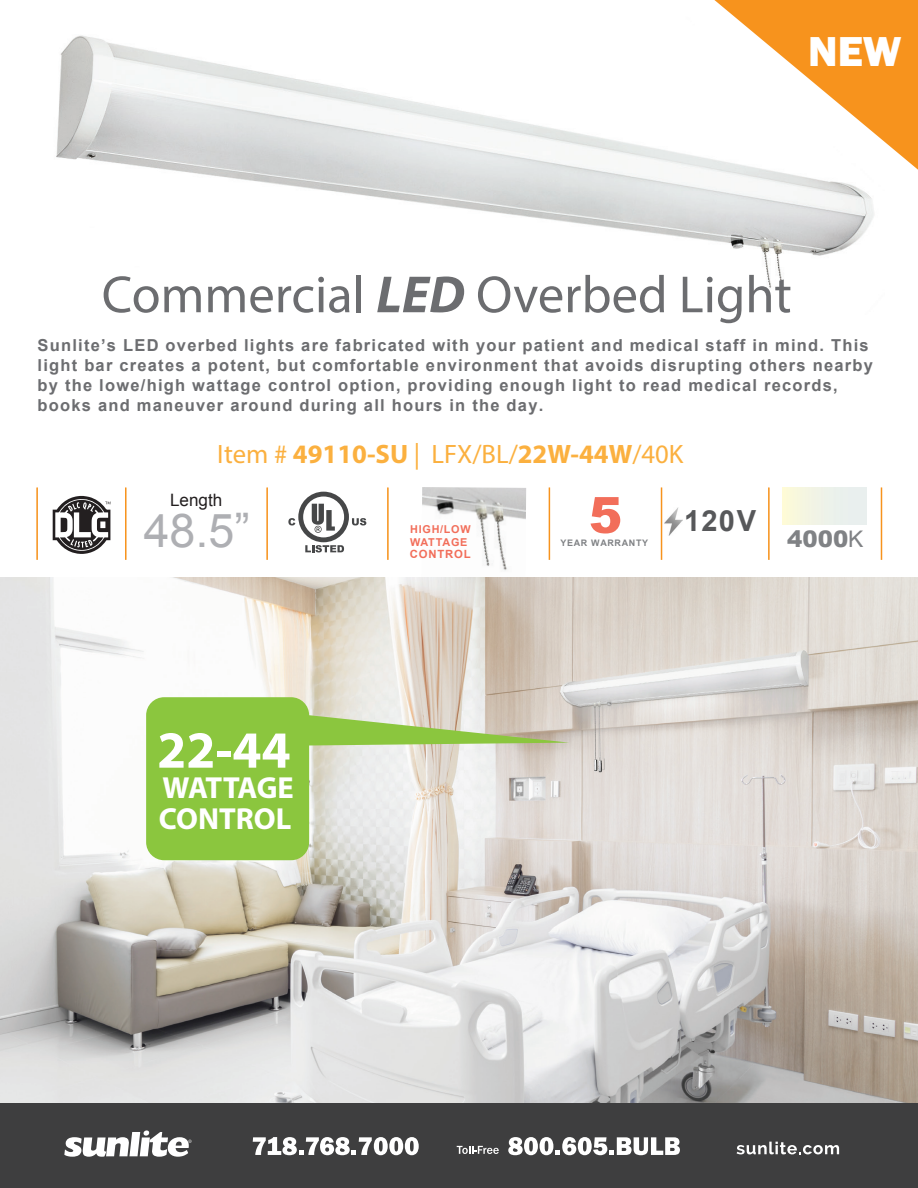
<style>
.page{position:relative;width:918px;height:1188px;background:#fff}
.page>*{position:absolute;margin:0;border:0;box-sizing:border-box;transform-origin:0 0}
.t1{font:52.65px "Myriad Pro";color:#6c6d70}
.t2{font:700 52.5px "Myriad Pro";color:#fff}
.t3{font:46.65px "Arial";color:#aeafb3}
.t4{font:800 43.05px "Franklin Gothic";color:#fff}
.t5{font:700 30.6px/30.6px "Myriad Pro";color:#fff}
.t6{font:700 29.1px "Arial";color:#57585a}
.t7{font:26.7px "Myriad Pro";color:#fbb03f}
.t8{font:900 22.8px "Arial";color:#808285}
.t9{font:17.1px "Arial";color:#231f20}
.t10{font:700 16.5px/19.8px "Arial";letter-spacing:.075em;color:#6c6d70}
.t11{font:700 11.25px "Arial";letter-spacing:.075em;color:#f26e5a}
.t12{font:700 10.8px/13px "Arial";letter-spacing:.075em;color:#f26e5a}
.t13{font:700 9px "Arial";letter-spacing:.075em;color:#808285}
.s1{font-weight:700;font-style:italic}
.s2{font-weight:700}
.s3{font-weight:900;font-size:49.95px;color:#f26e5a}
.s4{font-weight:400}
</style>
<div class="page">
<img style="left:421px;top:487px;width:105px;height:91px">
<svg style="left:53px;top:496px;width:57px;height:58px"></svg>
<hr style="left:125px;top:488px;width:2px;height:72px;background:#f7931d">
<hr style="left:266px;top:488px;width:2px;height:72px;background:#f7931d">
<hr style="left:387px;top:488px;width:2px;height:72px;background:#f7931d">
<hr style="left:549px;top:488px;width:1px;height:72px;background:#f7931d">
<hr style="left:661px;top:488px;width:1px;height:72px;background:#f7931d">
<hr style="left:768px;top:488px;width:2px;height:72px;background:#f7931d">
<hr style="left:881px;top:488px;width:1px;height:72px;background:#f7931d">
<hr style="left:36px;top:488px;width:2px;height:72px;background:#f7931d">
<svg style="left:288px;top:492px;width:78px;height:60px"></svg>
<img style="left:665px;top:508px;width:18px;height:28px">
<div style="left:783px;top:488px;width:83px;height:36px;background:linear-gradient(to right,#fbf9da,#e5edf3)"></div>
<img style="left:0;top:578px;width:918px;height:525px">
<div style="left:0;top:1103px;width:918px;height:85px;background:#3e3e3f"></div>
<svg style="left:737px;top:1142px;width:102px;height:12px"></svg>
<svg style="left:64px;top:1130px;width:128px;height:27px"></svg>
<svg style="left:457px;top:1146px;width:42px;height:8px"></svg>
<svg style="left:253px;top:1137px;width:166px;height:18px"></svg>
<svg style="left:508px;top:1137px;width:172px;height:18px"></svg>
<img style="left:56px;top:35px;width:818px;height:256px">
<svg style="left:704px;top:0;width:214px;height:175px"></svg>
<svg style="left:146px;top:697px;width:423px;height:163px;background:#bcd395"></svg>
<h3 class="t4" style="left:808px;top:24px;width:95px">NEW</h3>
<h1 class="t1" style="left:102px;top:262px;width:692px">Commercial <span class="s1">LED</span> Overbed Light</h1>
<p class="t10" style="left:38px;top:336px;width:837px">Sunlite’s LED overbed lights are fabricated with your patient and medical staff in mind. This light bar creates a potent, but comfortable environment that avoids disrupting others nearby by the lowe/high wattage control option, providing enough light to read medical records, books and maneuver around during all hours in the day.</p>
<h3 class="t7" style="left:217px;top:438px;width:468px">Item # <span class="s2">49110-SU</span> | LFX/BL/<span class="s2">22W-44W</span>/40K</h3>
<p class="t9" style="left:170px;top:488px;width:54px">Length</p>
<h3 class="t6" style="left:589px;top:500px;width:169px"><span class="s3">5</span> 120V</h3>
<h3 class="t3" style="left:144px;top:499px;width:108px">48.5”</h3>
<p class="t12" style="left:410px;top:523px;width:62px">HIGH/LOW<br>WATTAGE</p>
<p class="t11" style="left:410px;top:546px;width:63px">CONTROL</p>
<p class="t13" style="left:561px;top:536px;width:89px">YEAR WARRANTY</p>
<h3 class="t8" style="left:787px;top:522px;width:78px">4000<span class="s4">K</span></h3>
<h2 class="t2" style="left:157px;top:716px;width:135px">22-44</h2>
<h3 class="t5" style="left:159px;top:772px;width:136px">WATTAGE<br>CONTROL</h3>
</div>
